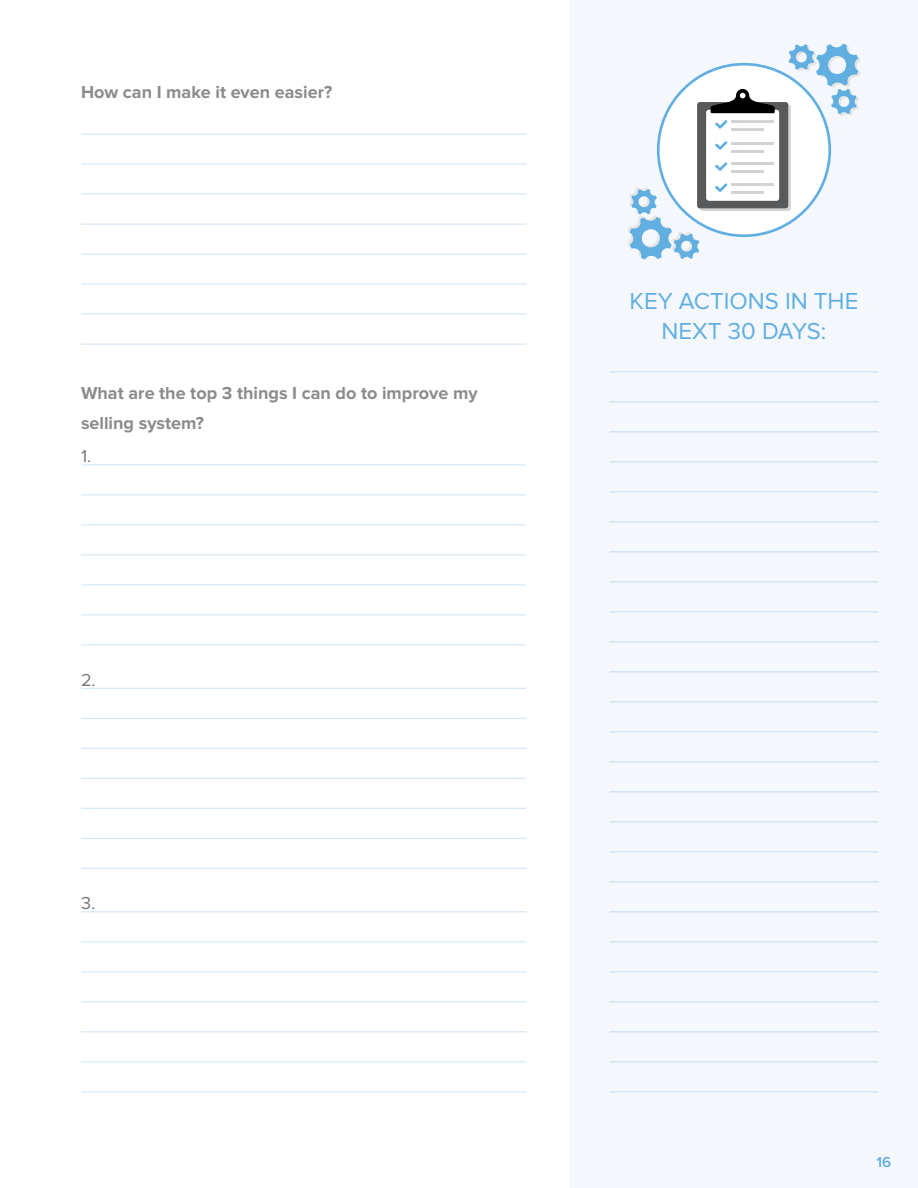
<style>
.page{position:relative;width:918px;height:1188px;background:#fff}
.page>*{position:absolute;margin:0;border:0;box-sizing:border-box;transform-origin:0 0}
.t1{font:24px/30px "Proxima Nova";color:#61aee1;text-align:center}
.t2{font:700 18px/30px "Proxima Nova";color:#8c8b8b}
.t3{font:18px "Proxima Nova";color:#777878}
.t4{font:600 15px "Proxima Nova";color:#61aee1}
</style>
<div class="page">
<hr style="left:81px;top:134px;width:445px;height:1px;background:#d5e5f6">
<hr style="left:81px;top:164px;width:445px;height:1px;background:#d5e5f6">
<hr style="left:81px;top:194px;width:445px;height:1px;background:#d5e5f6">
<hr style="left:81px;top:224px;width:445px;height:1px;background:#d5e5f6">
<hr style="left:81px;top:254px;width:445px;height:1px;background:#d5e5f6">
<hr style="left:81px;top:284px;width:445px;height:1px;background:#d5e5f6">
<hr style="left:81px;top:314px;width:445px;height:1px;background:#d5e5f6">
<hr style="left:81px;top:344px;width:445px;height:1px;background:#d5e5f6">
<hr style="left:81px;top:464px;width:445px;height:1px;background:#d5e5f6">
<hr style="left:81px;top:494px;width:445px;height:1px;background:#d5e5f6">
<hr style="left:81px;top:524px;width:445px;height:1px;background:#d5e5f6">
<hr style="left:81px;top:554px;width:445px;height:1px;background:#d5e5f6">
<hr style="left:81px;top:584px;width:445px;height:1px;background:#d5e5f6">
<hr style="left:81px;top:614px;width:445px;height:1px;background:#d5e5f6">
<hr style="left:81px;top:644px;width:445px;height:1px;background:#d5e5f6">
<hr style="left:81px;top:688px;width:445px;height:1px;background:#d5e5f6">
<hr style="left:81px;top:718px;width:445px;height:1px;background:#d5e5f6">
<hr style="left:81px;top:748px;width:445px;height:1px;background:#d5e5f6">
<hr style="left:81px;top:778px;width:445px;height:1px;background:#d5e5f6">
<hr style="left:81px;top:808px;width:445px;height:1px;background:#d5e5f6">
<hr style="left:81px;top:838px;width:445px;height:1px;background:#d5e5f6">
<hr style="left:81px;top:868px;width:445px;height:1px;background:#d5e5f6">
<hr style="left:81px;top:911px;width:445px;height:1px;background:#d5e5f6">
<hr style="left:81px;top:941px;width:445px;height:1px;background:#d5e5f6">
<hr style="left:81px;top:971px;width:445px;height:1px;background:#d5e5f6">
<hr style="left:81px;top:1001px;width:445px;height:1px;background:#d5e5f6">
<hr style="left:81px;top:1031px;width:445px;height:1px;background:#d5e5f6">
<hr style="left:81px;top:1061px;width:445px;height:1px;background:#d5e5f6">
<hr style="left:81px;top:1091px;width:445px;height:1px;background:#d5e5f6">
<div style="left:570px;top:0;width:348px;height:1188px;background:#f4f8fc"></div>
<hr style="left:610px;top:371px;width:268px;height:1px;background:#c6ddf3">
<hr style="left:610px;top:401px;width:268px;height:1px;background:#c6ddf3">
<hr style="left:610px;top:431px;width:268px;height:1px;background:#c6ddf3">
<hr style="left:610px;top:461px;width:268px;height:1px;background:#c6ddf3">
<hr style="left:610px;top:491px;width:268px;height:1px;background:#c6ddf3">
<hr style="left:610px;top:521px;width:268px;height:1px;background:#c6ddf3">
<hr style="left:610px;top:551px;width:268px;height:1px;background:#c6ddf3">
<hr style="left:610px;top:581px;width:268px;height:1px;background:#c6ddf3">
<hr style="left:610px;top:611px;width:268px;height:1px;background:#c6ddf3">
<hr style="left:610px;top:641px;width:268px;height:1px;background:#c6ddf3">
<hr style="left:610px;top:671px;width:268px;height:1px;background:#c6ddf3">
<hr style="left:610px;top:701px;width:268px;height:1px;background:#c6ddf3">
<hr style="left:610px;top:731px;width:268px;height:1px;background:#c6ddf3">
<hr style="left:610px;top:761px;width:268px;height:1px;background:#c6ddf3">
<hr style="left:610px;top:791px;width:268px;height:1px;background:#c6ddf3">
<hr style="left:610px;top:821px;width:268px;height:1px;background:#c6ddf3">
<hr style="left:610px;top:851px;width:268px;height:1px;background:#c6ddf3">
<hr style="left:610px;top:881px;width:268px;height:1px;background:#c6ddf3">
<hr style="left:610px;top:911px;width:268px;height:1px;background:#c6ddf3">
<hr style="left:610px;top:941px;width:268px;height:1px;background:#c6ddf3">
<hr style="left:610px;top:971px;width:268px;height:1px;background:#c6ddf3">
<hr style="left:610px;top:1001px;width:268px;height:1px;background:#c6ddf3">
<hr style="left:610px;top:1031px;width:268px;height:1px;background:#c6ddf3">
<hr style="left:610px;top:1061px;width:268px;height:1px;background:#c6ddf3">
<hr style="left:610px;top:1091px;width:268px;height:1px;background:#c6ddf3">
<svg style="left:627px;top:44px;width:233px;height:216px"></svg>
<p class="t2" style="left:81px;top:77px;width:253px">How can I make it even easier?</p>
<p class="t2" style="left:81px;top:378px;width:398px">What are the top 3 things I can do to improve my selling system?</p>
<p class="t3" style="left:81px;top:446px;width:12px">1.</p>
<p class="t3" style="left:81px;top:670px;width:16px">2.</p>
<p class="t3" style="left:81px;top:893px;width:16px">3.</p>
<h1 class="t1" style="left:630px;top:287px;width:230px">KEY ACTIONS IN THE<br>NEXT 30 DAYS:</h1>
<p class="t4" style="left:876px;top:1154px;width:16px">16</p>
</div>
